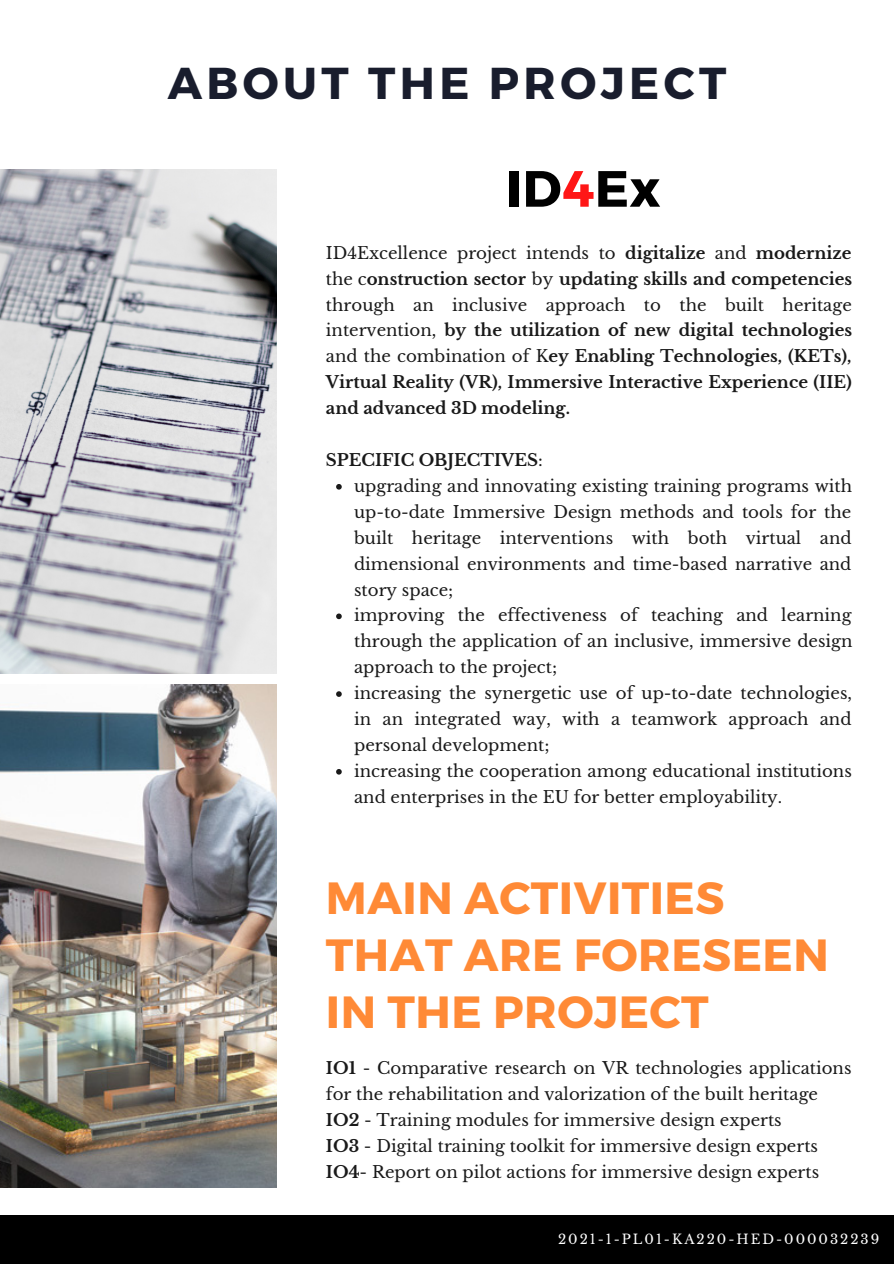
<style>
.page{position:relative;width:894px;height:1264px;background:#fff}
.page>*{position:absolute;margin:0;border:0;box-sizing:border-box;transform-origin:0 0}
.t1{font:700 50.85px "Montserrat";letter-spacing:.01em;color:#000}
.t2{font:700 45px/57.4px "Montserrat";letter-spacing:.01em;color:#ff8a36}
.t3{font:700 44.55px "Montserrat";letter-spacing:.1em;color:#191d2d}
.t4{font:16.5px/26px "Libre Baskerville";color:#191919;text-align:justify}
.t5{font:700 16.5px/26px "Libre Baskerville";color:#191919;text-align:justify}
.t6{font:13.2px "Libre Baskerville";letter-spacing:.15em;color:#fff}
.s1{color:#ff1616}
.s2{font-weight:400}
.s3{font-weight:700}
</style>
<div class="page">
<img style="left:0;top:169px;width:276px;height:504px">
<img style="left:0;top:684px;width:276px;height:503px">
<div style="left:0;top:1215px;width:893px;height:48px;background:#000"></div>
<svg style="left:336px;top:484px;width:5px;height:5px"></svg>
<svg style="left:336px;top:613px;width:5px;height:6px"></svg>
<svg style="left:336px;top:691px;width:5px;height:6px"></svg>
<svg style="left:336px;top:769px;width:5px;height:5px"></svg>
<p class="t3" style="left:168px;top:54px;width:560px">ABOUT THE PROJECT</p>
<p class="t1" style="left:505px;top:155px;width:156px">ID<span class="s1">4</span>Ex</p>
<p class="t5" style="left:326px;top:240px;width:527px"><span class="s2">ID4Excellence project intends to</span> digitalize <span class="s2">and</span> modernize <span class="s2">the c</span>onstruction sector <span class="s2">by</span> updating skills and competencies <span class="s2">through an inclusive approach to the built heritage intervention,</span> by the utilization of new digital technologies <span class="s2">and the combination of K</span>ey Enabling Technologies, (KETs), Virtual Reality (VR), Immersive Interactive Experience (IIE) and advanced 3D modeling.</p>
<p class="t5" style="left:326px;top:447px;width:218px">SPECIFIC OBJECTIVES<span class="s2">:</span></p>
<p class="t4" style="left:354px;top:473px;width:499px">upgrading and innovating existing training programs with up-to-date Immersive Design methods and tools for the built heritage interventions with both virtual and dimensional environments and time-based narrative and story space;</p>
<p class="t4" style="left:354px;top:602px;width:499px">improving the effectiveness of teaching and learning through the application of an inclusive, immersive design approach to the project;</p>
<p class="t4" style="left:354px;top:680px;width:499px">increasing the synergetic use of up-to-date technologies, in an integrated way, with a teamwork approach and personal development;</p>
<p class="t4" style="left:354px;top:758px;width:499px">increasing the cooperation among educational institutions and enterprises in the EU for better employability.</p>
<p class="t2" style="left:326px;top:866px;width:504px">MAIN ACTIVITIES<br>THAT ARE FORESEEN<br>IN THE PROJECT</p>
<p class="t4" style="left:326px;top:1055px;width:527px"><span class="s3">IO1</span> - Comparative research on VR technologies applications for the rehabilitation and valorization of the built heritage</p>
<p class="t4" style="left:326px;top:1107px;width:457px"><span class="s3">IO2</span> - Training modules for immersive design experts</p>
<p class="t4" style="left:326px;top:1133px;width:493px"><span class="s3">IO3</span> - Digital training toolkit for immersive design experts</p>
<p class="t4" style="left:326px;top:1159px;width:494px"><span class="s3">IO4</span>- Report on pilot actions for immersive design experts</p>
<p class="t6" style="left:558px;top:1231px;width:322px">2021-1-PL01-KA220-HED-000032239</p>
</div>
